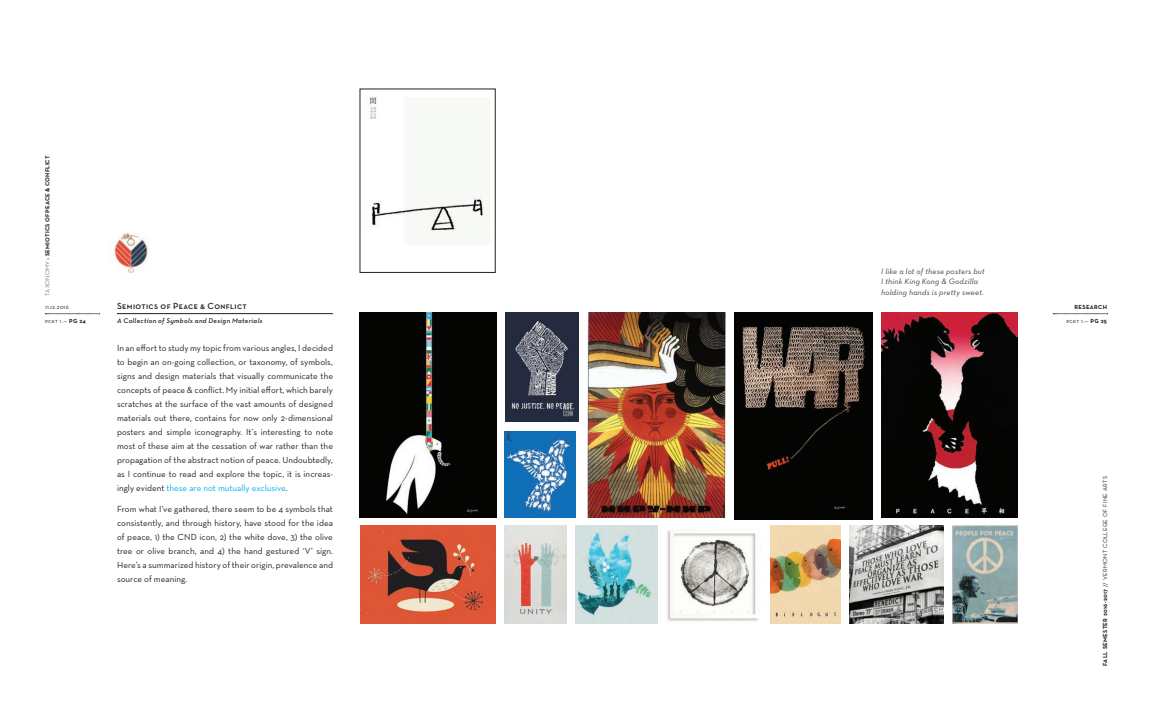
<style>
.page{position:relative;width:1152px;height:720px;background:#fff}
.page>*{position:absolute;margin:0;border:0;box-sizing:border-box;transform-origin:0 0}
.t1{font:9px/14px "Neutra Text";letter-spacing:.005em;color:#231f20;text-align:justify}
.t2{font:9px "Neutra Text Demi SC";letter-spacing:.04em;color:#231f20}
.t3{font:8px/10.5px "Neutra Text Book Italic Alt";letter-spacing:.025em;color:#3e3e3f}
.t4{font:italic 600 7px "Neutra Text";letter-spacing:.045em;color:#231f20}
.t5{font:6px "Neutra Text";letter-spacing:.05em;color:#231f20}
.t6{font:700 6px "Neutra Text";letter-spacing:.035em;color:#231f20}
.t7{font:6px "Neutra Text Book SC";letter-spacing:.05em;color:#231f20}
.s1{font-weight:300}
.s2{color:#00aeef}
.s3{font-family:"Neutra Text"}
.s4{font-family:"Neutra Text";font-weight:700}
.s5{font-weight:700}
</style>
<div class="page">
<svg style="left:45px;top:314px;width:55px;height:1px"></svg>
<svg style="left:1053px;top:314px;width:55px;height:1px"></svg>
<img style="left:369px;top:97px;width:121px;height:147px">
<img style="left:504px;top:432px;width:72px;height:86px">
<img style="left:667px;top:530px;width:92px;height:92px">
<img style="left:770px;top:526px;width:70px;height:98px">
<img style="left:360px;top:526px;width:135px;height:98px">
<img style="left:504px;top:526px;width:63px;height:98px">
<img style="left:576px;top:526px;width:82px;height:98px">
<img style="left:849px;top:526px;width:95px;height:98px">
<img style="left:953px;top:526px;width:64px;height:98px">
<img style="left:114px;top:233px;width:35px;height:40px">
<hr style="left:117px;top:313px;width:216px;height:1px;background:#231f20">
<img style="left:360px;top:313px;width:137px;height:205px">
<img style="left:506px;top:313px;width:73px;height:109px">
<img style="left:734px;top:313px;width:138px;height:207px">
<img style="left:881px;top:313px;width:136px;height:205px">
<img style="left:588px;top:313px;width:137px;height:205px">
<p class="t6" style="left:44px;top:296px;width:141px;rotate:-90deg"><span class="s1">TAXONOMY »</span> SEMIOTICS OF PEACE &amp; CONFLICT</p>
<p class="t3" style="left:881px;top:266px;width:105px">I like a lot of these posters but<br>I think King Kong &amp; Godzilla holding hands is pretty sweet.</p>
<p class="t2" style="left:117px;top:300px;width:131px">Semiotics of Peace &amp; Conflict</p>
<p class="t4" style="left:117px;top:316px;width:147px">A Collection of Symbols and Design Materials</p>
<p class="t1" style="left:117px;top:341px;width:218px">In an effort to study my topic from various angles, I decided to begin an on-going collection, or taxonomy, of symbols, signs and design materials that visually communicate the concepts of peace &amp; conflict. My initial effort, which barely scratches at the surface of the vast amounts of designed materials out there, contains for now only 2-dimensional posters and simple iconography. It’s interesting to note most of these aim at the cessation of war rather than the propagation of the abstract notion of peace. Undoubtedly, as I continue to read and explore the topic, it is increas&shy;ingly evident <span class="s2">these are not mutually exclusive</span>.</p>
<p class="t1" style="left:117px;top:502px;width:218px">From what I’ve gathered, there seem to be 4 symbols that consistently, and through history, have stood for the idea of peace, 1) the CND icon, 2) the white dove, 3) the olive tree or olive branch, and 4) the hand gestured ‘V’ sign.<br>Here’s a summarized history of their origin, prevalence and source of meaning.</p>
<p class="t5" style="left:45px;top:303px;width:26px">11.12.2016</p>
<p class="t6" style="left:1075px;top:303px;width:34px">RESEARCH</p>
<p class="t7" style="left:45px;top:317px;width:42px">pckt <span class="s3">1.—</span> <span class="s4">PG 24</span></p>
<p class="t7" style="left:1066px;top:317px;width:42px">pckt <span class="s3">1.—</span> <span class="s4">PG 25</span></p>
<p class="t5" style="left:1101px;top:666px;width:191px;rotate:-90deg"><span class="s5">FALL SEMESTER 2016-2017</span> // VERMONT COLLEGE OF FINE ARTS</p>
</div>
